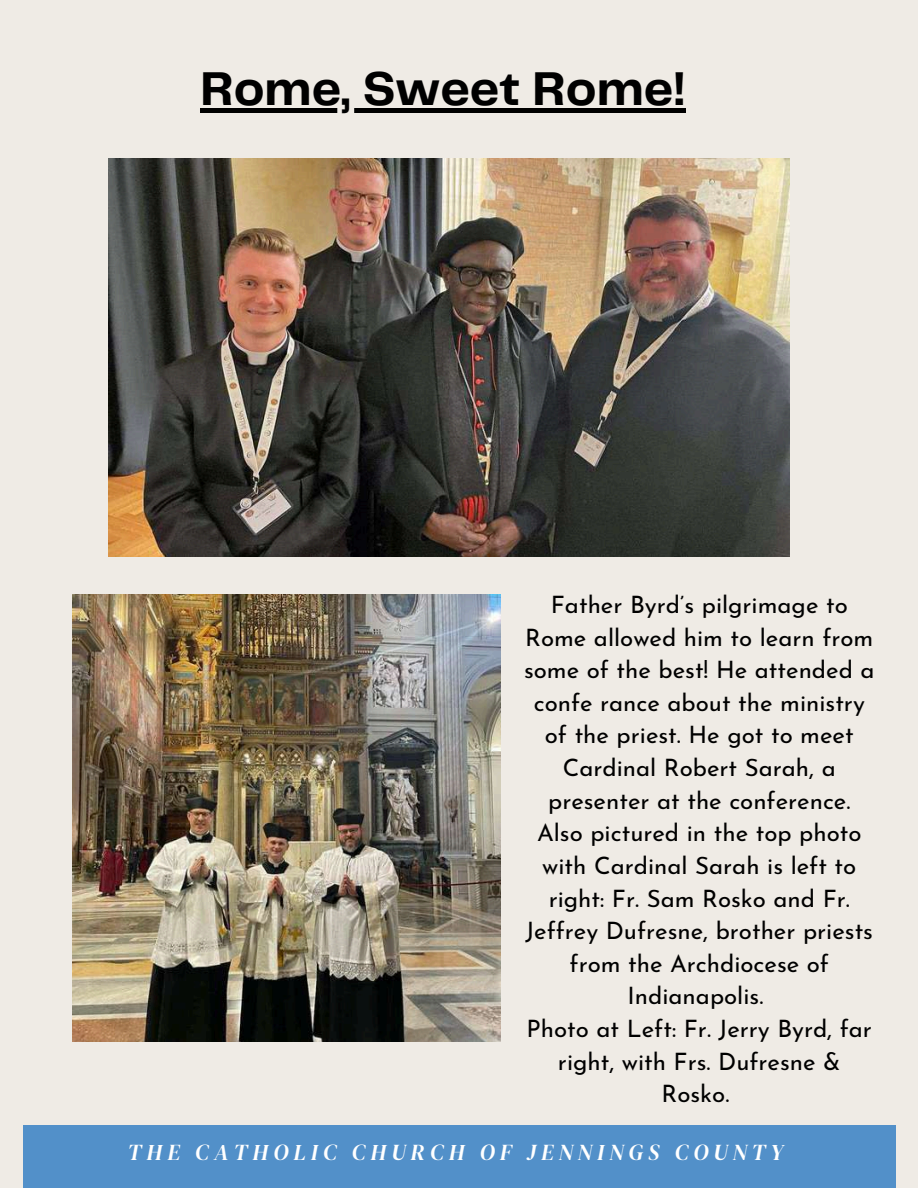
<style>
.page{position:relative;width:918px;height:1188px;background:#efebe5}
.page>*{position:absolute;margin:0;border:0;box-sizing:border-box;transform-origin:0 0}
.t1{font:700 49.2px "Telegraf";color:#000}
.t2{font:24px/32.7px "Josefin Sans";color:#000;text-align:center}
.t3{font:italic 22.5px "DM Serif Display";letter-spacing:.225em;color:#fff}
</style>
<div class="page">
<img style="left:108px;top:159px;width:682px;height:398px">
<div style="left:23px;top:1125px;width:872px;height:63px;background:#5290c9"></div>
<img style="left:72px;top:594px;width:429px;height:448px">
<div style="left:201px;top:108px;width:485px;height:5px;background:#000"></div>
<h1 class="t1" style="left:201px;top:67px;width:487px">Rome, Sweet Rome!</h1>
<p class="t2" style="left:524px;top:591px;width:352px">Father Byrd’s pilgrimage to<br>Rome allowed him to learn from some of the best! He attended a confe rance about the ministry of the priest. He got to meet<br>Cardinal Robert Sarah, a presenter at the conference.<br>Also pictured in the top photo with Cardinal Sarah is left to right: Fr. Sam Rosko and Fr.<br>Jeffrey Dufresne, brother priests from the Archdiocese of<br>Indianapolis.<br>Photo at Left: Fr. Jerry Byrd, far right, with Frs. Dufresne &amp;<br>Rosko.</p>
<p class="t3" style="left:128px;top:1137px;width:657px">THE CATHOLIC CHURCH OF JENNINGS COUNTY</p>
</div>
